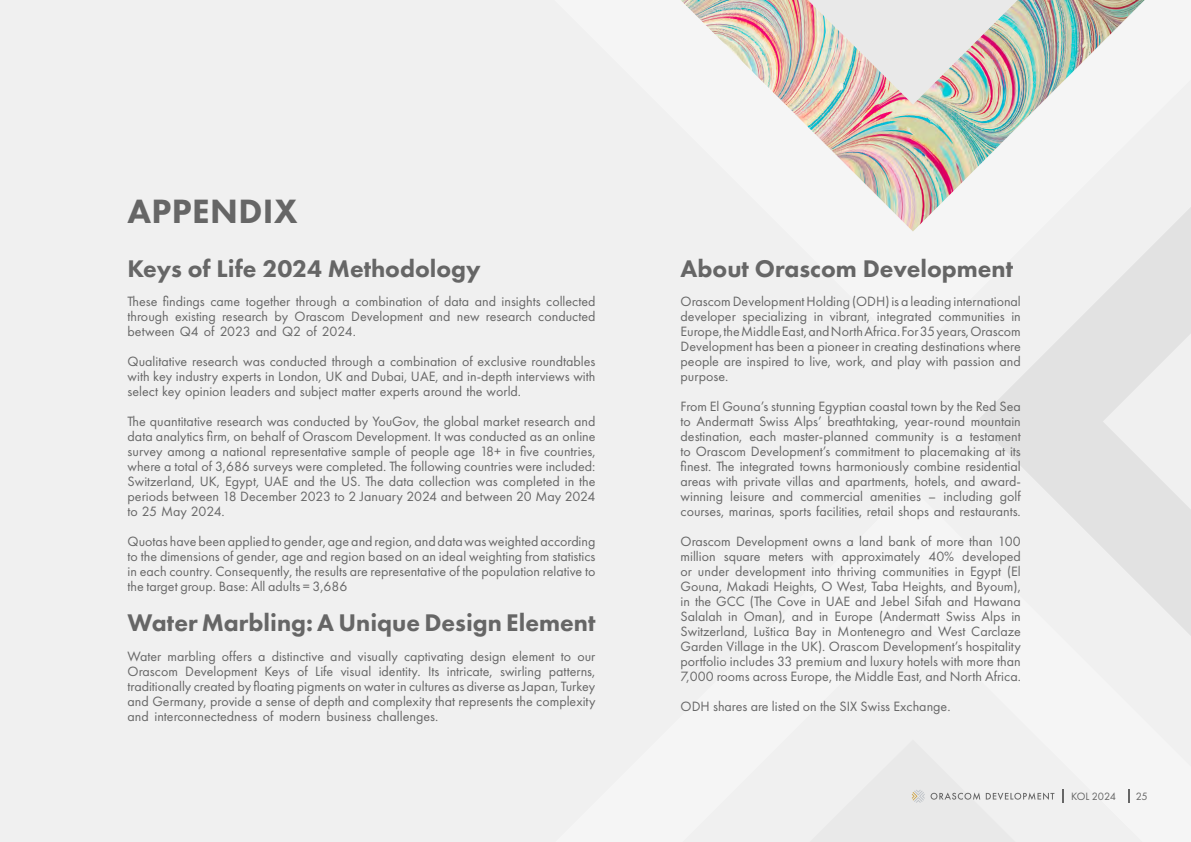
<style>
.page{position:relative;width:1191px;height:842px;background:#f0f0f0}
.page>*{position:absolute;margin:0;border:0;box-sizing:border-box;transform-origin:0 0}
.t1{font:800 35px "Futura PT";letter-spacing:.01em;color:#666}
.t2{font:800 25px "Futura PT";color:#666}
.t3{font:14px/15px "Futura PT";color:#666;text-align:justify}
.t4{font:11px "Futura PT";letter-spacing:-.03em;color:#666}
</style>
<div class="page">
<svg style="left:977px;top:208px;width:214px;height:583px"></svg>
<img style="left:681px;top:0;width:463px;height:231px">
<svg style="left:930px;top:792px;width:124px;height:8px"></svg>
<svg style="left:911px;top:790px;width:13px;height:13px"></svg>
<svg style="left:1062px;top:789px;width:2px;height:14px"></svg>
<svg style="left:1127px;top:789px;width:2px;height:14px"></svg>
<h1 class="t1" style="left:127px;top:189px;width:172px">APPENDIX</h1>
<h2 class="t2" style="left:128px;top:253px;width:355px">Keys of Life 2024 Methodology</h2>
<p class="t3" style="left:128px;top:293px;width:469px">These findings came together through a combination of data and insights collected through existing research by Orascom Development and new research conducted between Q4 of 2023 and Q2 of 2024.</p>
<p class="t3" style="left:128px;top:353px;width:469px">Qualitative research was conducted through a combination of exclusive roundtables with key industry experts in London, UK and Dubai, UAE, and in-depth interviews with select key opinion leaders and subject matter experts around the world.</p>
<p class="t3" style="left:128px;top:413px;width:469px">The quantitative research was conducted by YouGov, the global market research and data analytics firm, on behalf of Orascom Development It. was conducted as an online survey among a national representative sample of people age 18+ in five countries, where a total of 3,686 surveys were completed. The following countries were included:<br>Switzerland, UK, Egypt, UAE and the US. The data collection was completed in the periods between 18 December 2023 to 2 January 2024 and between 20 May 2024 to 25 May 2024.</p>
<p class="t3" style="left:128px;top:533px;width:469px">Quotashavebeenappliedtogender,ageandregion,anddatawasweightedaccording to the dimensions of gender, age and region based on an ideal weighting from statistics in each country. Consequently, the results are representative of the population relative to the target group. Base: All adults = 3,686</p>
<h2 class="t2" style="left:128px;top:607px;width:469px">Water Marbling A: Unique Design Element</h2>
<p class="t3" style="left:128px;top:648px;width:469px;text-align:right">Water marbling offers a distinctive and visually captivating design element to our patterns,</p>
<p class="t3" style="left:297px;top:663px;width:12px">of</p>
<p class="t3" style="left:315px;top:663px;width:20px">Life</p>
<p class="t3" style="left:185px;top:663px;width:73px">Development</p>
<p class="t3" style="left:341px;top:663px;width:32px">visual</p>
<p class="t3" style="left:379px;top:663px;width:43px">identity.</p>
<p class="t3" style="left:500px;top:663px;width:43px">swirling</p>
<p class="t3" style="left:128px;top:663px;width:469px;text-align:left">Orascom<br>traditionally created by floating pigments on water in cultures as diverse as Japan, Turkey and Germany, provide a sense of depth and complexity that represents the complexity and interconnectedness of modern business challenges.</p>
<p class="t3" style="left:264px;top:663px;width:27px">Keys</p>
<p class="t3" style="left:428px;top:663px;width:13px">Its</p>
<p class="t3" style="left:447px;top:663px;width:47px">intricate,</p>
<h2 class="t2" style="left:680px;top:253px;width:334px">About Orascom Development</h2>
<p class="t3" style="left:680px;top:293px;width:342px;text-align:right">OrascomDevelopmentHolding(ODH) ais leadinginternational in</p>
<p class="t3" style="left:680px;top:308px;width:342px;text-align:left">developer Europe,theMiddleEast,andNorthAfrica.For35years,Orascom Development has been a pioneer in creating destinations where people are inspired to live, work, and play with passion and purpose.</p>
<p class="t3" style="left:680px;top:398px;width:342px;text-align:right">From El Gouna s’ stunning Egyptian coastal town by the Red Sea to Andermatt Swiss Alps’ breathtaking, year-round mountain testament</p>
<p class="t3" style="left:742px;top:308px;width:66px">specializing</p>
<p class="t3" style="left:830px;top:308px;width:42px">vibrant,</p>
<p class="t3" style="left:877px;top:308px;width:56px">integrated</p>
<p class="t3" style="left:813px;top:308px;width:11px">in</p>
<p class="t3" style="left:938px;top:308px;width:68px">communities</p>
<p class="t3" style="left:680px;top:428px;width:342px;text-align:left">destination,<br>to Orascom Development s’ commitment to placemaking at its finest. The integrated towns harmoniously combine residential</p>
<p class="t3" style="left:1000px;top:488px;width:22px">golf</p>
<p class="t3" style="left:749px;top:428px;width:28px">each</p>
<p class="t3" style="left:783px;top:428px;width:87px">master-planned</p>
<p class="t3" style="left:875px;top:428px;width:60px">community</p>
<p class="t3" style="left:940px;top:428px;width:24px">ais</p>
<p class="t3" style="left:680px;top:466px;width:342px;line-height:30px">areas with private villas and apartments, hotels, and award&shy;courses, marinas, sports facilities, retail shops and restaurants.<br>Orascom Development owns a land bank of more than 100</p>
<p class="t3" style="left:962px;top:548px;width:60px">developed</p>
<p class="t3" style="left:730px;top:488px;width:36px">leisure</p>
<p class="t3" style="left:772px;top:488px;width:23px">and</p>
<p class="t3" style="left:800px;top:488px;width:64px">commercial</p>
<p class="t3" style="left:943px;top:488px;width:51px">including</p>
<p class="t3" style="left:680px;top:488px;width:44px">winning</p>
<p class="t3" style="left:870px;top:488px;width:52px">amenities</p>
<p class="t3" style="left:928px;top:488px;width:10px">–</p>
<p class="t3" style="left:680px;top:548px;width:342px;text-align:left">million<br>or under development into thriving communities in Egypt (El Gouna, Makadi Heights O, West, Taba Heights, and Byoum ,( in the GCC (The Cove in UAE and Jebel Sifah and Hawana Salalah in Oman ,) and in Europe (Andermatt Swiss Alps in Switzerland, Luštica Bay in Montenegro and West Carclaze Garden Village in the UK .) Orascom Development s’ hospitality portfolio includes 33 premium and luxury hotels with more than 7,000 rooms across Europe, the Middle East, and North Africa.</p>
<p class="t3" style="left:680px;top:698px;width:271px">ODH shares are listed on the SIX Swiss Exchange.</p>
<p class="t3" style="left:811px;top:548px;width:24px">with</p>
<p class="t3" style="left:841px;top:548px;width:80px">approximately</p>
<p class="t3" style="left:928px;top:548px;width:27px">40%</p>
<p class="t3" style="left:768px;top:548px;width:36px">meters</p>
<p class="t3" style="left:724px;top:548px;width:38px">square</p>
<p class="t4" style="left:1071px;top:790px;width:47px">KOL 2024</p>
<p class="t4" style="left:1135px;top:790px;width:14px">25</p>
</div>
